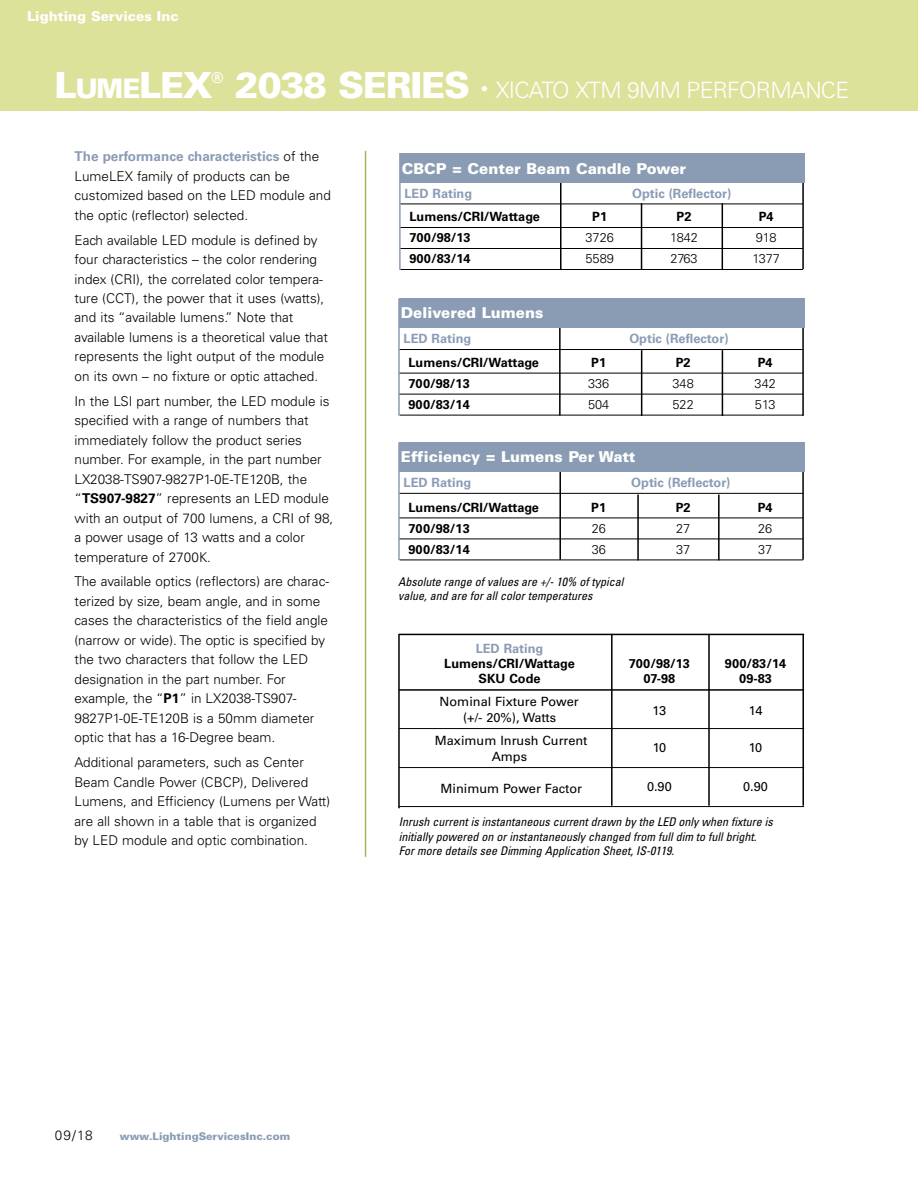
<style>
.page{position:relative;width:918px;height:1188px;background:#fff}
.page>*{position:absolute;margin:0;border:0;box-sizing:border-box;transform-origin:0 0}
.t1{font:900 36px "Univers";letter-spacing:-.035em;color:#fff}
.t2{font:300 22.5px "Univers";letter-spacing:-.03em;color:#fff}
.t3{font:900 15px "Univers";color:#fff}
.t4{font:700 15px "Univers";color:#fff}
.t5{font:300 13.5px/19.5px "Univers";color:#000}
.t6{font:900 13.5px "Univers";color:#fff}
.t7{font:700 12.75px "Univers";color:#000}
.t8{font:12.75px/16.5px "Univers";color:#000;text-align:center}
.t9{font:700 12.75px "Univers";color:#8a9cb4}
.t10{font:300 12.75px "Univers";color:#000}
.t11{font:italic condensed 12px/14.4px "Univers";color:#000}
.t12{font:900 10.5px "Univers";color:#8a9cb4}
.s1{font-size:27px}
.s2{font-weight:700;color:#8a9cb4}
.s3{font-weight:700}
</style>
<div class="page">
<div style="left:0;top:0;width:918px;height:111px;background:#dde29a"></div>
<hr style="left:365px;top:151px;width:1px;height:706px;background:#aeb15c">
<hr style="left:399px;top:634px;width:405px;height:1px;background:#000">
<hr style="left:399px;top:689px;width:405px;height:2px;background:#000">
<hr style="left:399px;top:728px;width:405px;height:1px;background:#000">
<hr style="left:399px;top:767px;width:405px;height:1px;background:#000">
<hr style="left:399px;top:806px;width:405px;height:1px;background:#000">
<hr style="left:708px;top:634px;width:2px;height:172px;background:#000">
<hr style="left:802px;top:634px;width:2px;height:172px;background:#000">
<hr style="left:611px;top:634px;width:2px;height:172px;background:#000">
<hr style="left:398px;top:634px;width:2px;height:174px;background:#000">
<hr style="left:398px;top:442px;width:2px;height:118px;background:#8a9cb4">
<hr style="left:400px;top:493px;width:403px;height:1px;background:#000">
<hr style="left:400px;top:518px;width:403px;height:1px;background:#000">
<hr style="left:400px;top:539px;width:403px;height:1px;background:#000">
<hr style="left:400px;top:560px;width:403px;height:1px;background:#000">
<hr style="left:559px;top:470px;width:2px;height:90px;background:#000">
<hr style="left:802px;top:470px;width:2px;height:90px;background:#000">
<div style="left:399px;top:442px;width:405px;height:30px;background:#8a9cb4"></div>
<hr style="left:398px;top:299px;width:2px;height:116px;background:#8a9cb4">
<hr style="left:400px;top:349px;width:403px;height:1px;background:#000">
<hr style="left:400px;top:373px;width:403px;height:1px;background:#000">
<hr style="left:400px;top:394px;width:403px;height:1px;background:#000">
<hr style="left:400px;top:415px;width:403px;height:1px;background:#000">
<hr style="left:559px;top:326px;width:2px;height:89px;background:#000">
<hr style="left:802px;top:326px;width:2px;height:90px;background:#000">
<div style="left:399px;top:299px;width:405px;height:29px;background:#8a9cb4"></div>
<hr style="left:399px;top:153px;width:2px;height:117px;background:#8a9cb4">
<hr style="left:401px;top:204px;width:402px;height:1px;background:#000">
<hr style="left:401px;top:227px;width:402px;height:1px;background:#000">
<hr style="left:401px;top:248px;width:402px;height:1px;background:#000">
<hr style="left:401px;top:269px;width:402px;height:1px;background:#000">
<hr style="left:560px;top:181px;width:2px;height:89px;background:#000">
<hr style="left:802px;top:180px;width:2px;height:89px;background:#000">
<hr style="left:641px;top:203px;width:1px;height:66px;background:#000">
<hr style="left:722px;top:203px;width:1px;height:66px;background:#000">
<hr style="left:641px;top:350px;width:1px;height:66px;background:#000">
<hr style="left:722px;top:350px;width:1px;height:66px;background:#000">
<hr style="left:637px;top:495px;width:2px;height:65px;background:#000">
<hr style="left:718px;top:495px;width:2px;height:65px;background:#000">
<div style="left:400px;top:153px;width:404px;height:29px;background:#8a9cb4"></div>
<p class="t6" style="left:27px;top:12px;width:153px">Lighting Services Inc</p>
<h1 class="t1" style="left:55px;top:72px;width:160px">L<span class="s1">UME</span>LEX</h1>
<p class="t4" style="left:212px;top:72px;width:13px">®</p>
<h1 class="t1" style="left:235px;top:72px;width:237px">2038 SERIES</h1>
<h2 class="t2" style="left:481px;top:82px;width:370px"><sup>•</sup> XICATO XTM 9MM PERFORMANCE</h2>
<p class="t5" style="left:75px;top:148px;width:258px"><span class="s2">The performance characteristics</span> of the LumeLEX family of products can be customized based on the LED module and the optic (reflector) selected.</p>
<p class="t5" style="left:75px;top:231px;width:255px">Each available LED module is defined by four characteristics – the color rendering index (CRI), the correlated color tempera&shy;ture (CCT), the power that it uses (watts), and its “available lumens.” Note that available lumens is a theoretical value that represents the light output of the module on its own – no fixture or optic attached.</p>
<p class="t5" style="left:75px;top:392px;width:260px">In the LSI part number, the LED module is specified with a range of numbers that immediately follow the product series number. For example, in the part number LX2038-TS907-9827P1-0E-TE120B, the “<span class="s3">TS907-9827</span>” represents an LED module with an output of 700 lumens, a CRI of 98, a power usage of 13 watts and a color temperature of 2700K.</p>
<p class="t5" style="left:75px;top:573px;width:256px">The available optics (reflectors) are charac&shy;terized by size, beam angle, and in some cases the characteristics of the field angle (narrow or wide). The optic is specified by the two characters that follow the LED designation in the part number. For example, the “<span class="s3">P1</span>” in LX2038-TS907- 9827P1-0E-TE120B is a 50mm diameter optic that has a 16-Degree beam.</p>
<p class="t5" style="left:75px;top:754px;width:257px">Additional parameters, such as Center Beam Candle Power (CBCP), Delivered Lumens, and Efficiency (Lumens per Watt) are all shown in a table that is organized by LED module and optic combination.</p>
<p class="t3" style="left:402px;top:163px;width:286px">CBCP = Center Beam Candle Power</p>
<p class="t9" style="left:405px;top:188px;width:69px">LED Rating</p>
<p class="t9" style="left:632px;top:188px;width:101px">Optic (Reflector)</p>
<p class="t7" style="left:409px;top:212px;width:132px">Lumens/CRI/Wattage</p>
<p class="t7" style="left:592px;top:212px;width:16px">P1</p>
<p class="t7" style="left:677px;top:212px;width:16px">P2</p>
<p class="t7" style="left:759px;top:212px;width:16px">P4</p>
<p class="t7" style="left:409px;top:233px;width:63px">700/98/13</p>
<p class="t10" style="left:585px;top:233px;width:30px">3726</p>
<p class="t10" style="left:670px;top:233px;width:29px">1842</p>
<p class="t10" style="left:756px;top:233px;width:22px">918</p>
<p class="t7" style="left:409px;top:254px;width:63px">900/83/14</p>
<p class="t10" style="left:585px;top:254px;width:30px">5589</p>
<p class="t10" style="left:670px;top:254px;width:29px">2763</p>
<p class="t10" style="left:752px;top:254px;width:29px">1377</p>
<p class="t3" style="left:401px;top:308px;width:144px">Delivered Lumens</p>
<p class="t9" style="left:404px;top:334px;width:69px">LED Rating</p>
<p class="t9" style="left:629px;top:334px;width:101px">Optic (Reflector)</p>
<p class="t7" style="left:409px;top:358px;width:132px">Lumens/CRI/Wattage</p>
<p class="t7" style="left:591px;top:358px;width:16px">P1</p>
<p class="t7" style="left:676px;top:358px;width:16px">P2</p>
<p class="t7" style="left:758px;top:358px;width:16px">P4</p>
<p class="t7" style="left:409px;top:379px;width:63px">700/98/13</p>
<p class="t10" style="left:588px;top:379px;width:23px">336</p>
<p class="t10" style="left:672px;top:379px;width:23px">348</p>
<p class="t10" style="left:755px;top:379px;width:23px">342</p>
<p class="t7" style="left:409px;top:400px;width:63px">900/83/14</p>
<p class="t10" style="left:588px;top:400px;width:23px">504</p>
<p class="t10" style="left:672px;top:400px;width:23px">522</p>
<p class="t10" style="left:755px;top:400px;width:22px">513</p>
<p class="t3" style="left:401px;top:451px;width:236px">Efficiency = Lumens Per Watt</p>
<p class="t9" style="left:404px;top:478px;width:69px">LED Rating</p>
<p class="t9" style="left:631px;top:478px;width:101px">Optic (Reflector)</p>
<p class="t7" style="left:409px;top:502px;width:132px">Lumens/CRI/Wattage</p>
<p class="t7" style="left:591px;top:502px;width:16px">P1</p>
<p class="t7" style="left:676px;top:502px;width:16px">P2</p>
<p class="t7" style="left:758px;top:502px;width:16px">P4</p>
<p class="t7" style="left:409px;top:523px;width:63px">700/98/13</p>
<p class="t10" style="left:592px;top:523px;width:16px">26</p>
<p class="t10" style="left:676px;top:523px;width:16px">27</p>
<p class="t10" style="left:758px;top:523px;width:16px">26</p>
<p class="t7" style="left:409px;top:544px;width:63px">900/83/14</p>
<p class="t10" style="left:592px;top:544px;width:16px">36</p>
<p class="t10" style="left:676px;top:544px;width:16px">37</p>
<p class="t10" style="left:758px;top:544px;width:16px">37</p>
<p class="t11" style="left:398px;top:576px;width:229px">Absolute range of values are +/-10% of typical value,and are forallcolortemperatures</p>
<p class="t9" style="left:476px;top:644px;width:69px">LED Rating</p>
<p class="t7" style="left:444px;top:659px;width:132px">Lumens/CRI/Wattage</p>
<p class="t7" style="left:629px;top:659px;width:63px">700/98/13</p>
<p class="t7" style="left:725px;top:659px;width:63px">900/83/14</p>
<p class="t7" style="left:479px;top:674px;width:64px">SKU Code</p>
<p class="t7" style="left:643px;top:674px;width:33px">07-98</p>
<p class="t7" style="left:739px;top:674px;width:34px">09-83</p>
<p class="t8" style="left:440px;top:694px;width:141px">Nominal Fixture Power (+/- 20%), Watts</p>
<p class="t8" style="left:652px;top:703px;width:15px">13</p>
<p class="t8" style="left:749px;top:703px;width:15px">14</p>
<p class="t8" style="left:435px;top:733px;width:154px">Maximum Inrush Current<br>Amps</p>
<p class="t8" style="left:653px;top:741px;width:15px">10</p>
<p class="t8" style="left:749px;top:741px;width:15px">10</p>
<p class="t8" style="left:440px;top:781px;width:143px">Minimum Power Factor</p>
<p class="t8" style="left:647px;top:780px;width:26px">0.90</p>
<p class="t8" style="left:743px;top:780px;width:26px">0.90</p>
<p class="t11" style="left:399px;top:816px;width:378px">Inrush currentis instantaneous currentdrawn by the LED only when fixture is initially powered on orinstantaneously changed from fulldim to fullbright.<br>Formore details see Dimming Application Sheet,IS-0119.</p>
<p class="t5" style="left:55px;top:1127px;width:39px">09/18</p>
<p class="t12" style="left:120px;top:1133px;width:172px">www.LightingServicesInc.com</p>
</div>
